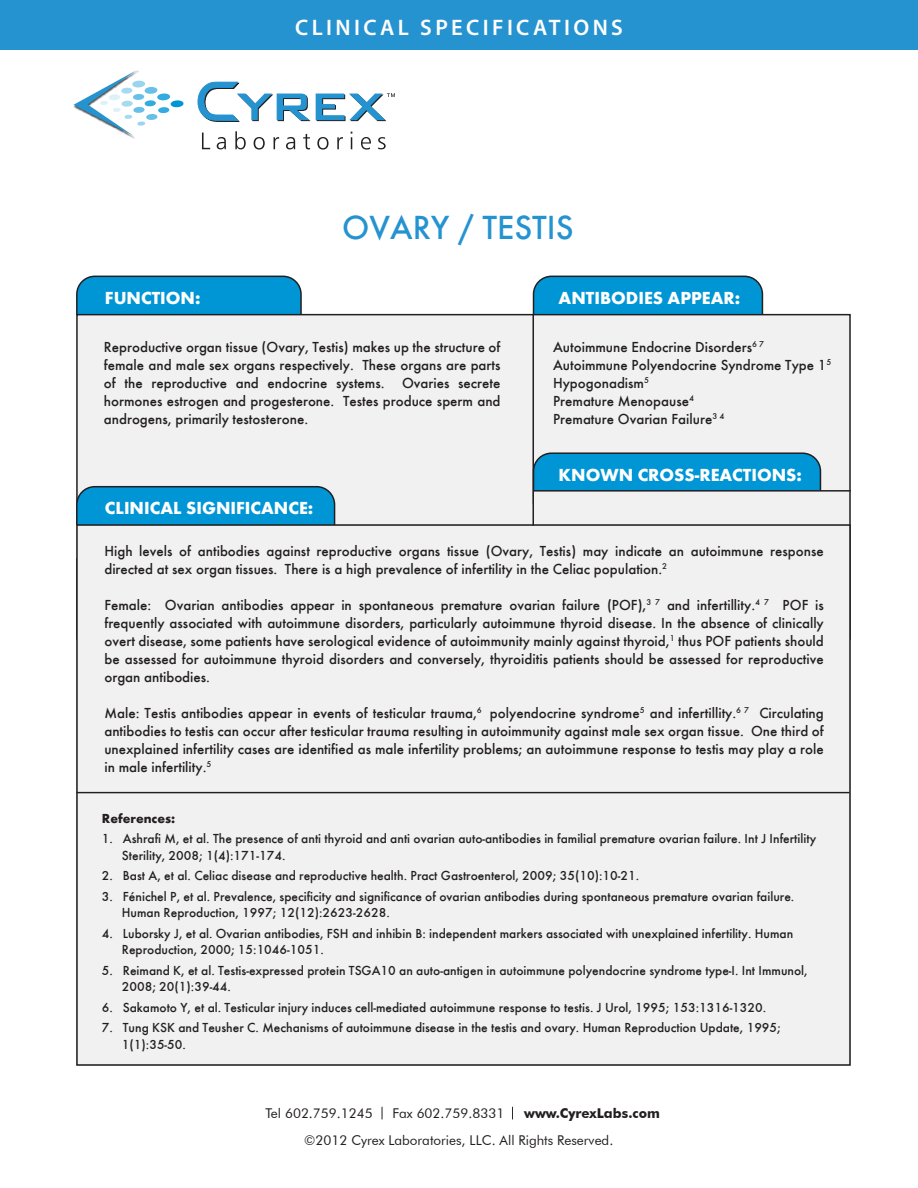
<style>
.page{position:relative;width:918px;height:1188px;background:#fff}
.page>*{position:absolute;margin:0;border:0;box-sizing:border-box;transform-origin:0 0}
.t1{font:500 34.5px "Futura";color:#2693d1}
.t2{font:600 22.5px "Myriad Pro";letter-spacing:.15em;color:#fff}
.t3{font:700 18px "Futura";color:#fff}
.t4{font:500 15px/18px "Futura";color:#231f20;text-align:justify}
.t5{font:500 13.5px/16.2px "Futura";color:#231f20}
.t6{font:13.5px "Futura BT";color:#231f20}
.t7{font:700 13.5px "Futura BT";color:#231f20}
.t8{font:700 13.5px "Futura";color:#231f20}
</style>
<div class="page">
<svg style="left:202px;top:133px;width:8px;height:16px"></svg>
<svg style="left:217px;top:137px;width:9px;height:12px"></svg>
<svg style="left:235px;top:131px;width:11px;height:18px"></svg>
<svg style="left:254px;top:137px;width:11px;height:13px"></svg>
<svg style="left:274px;top:137px;width:5px;height:12px"></svg>
<svg style="left:286px;top:137px;width:9px;height:12px"></svg>
<svg style="left:303px;top:134px;width:7px;height:15px"></svg>
<svg style="left:317px;top:137px;width:12px;height:13px"></svg>
<svg style="left:337px;top:137px;width:6px;height:12px"></svg>
<svg style="left:351px;top:132px;width:1px;height:17px"></svg>
<svg style="left:361px;top:137px;width:10px;height:13px"></svg>
<svg style="left:378px;top:137px;width:8px;height:12px"></svg>
<svg style="left:73px;top:70px;width:111px;height:66px"></svg>
<svg style="left:197px;top:81px;width:198px;height:41px"></svg>
<div style="left:77px;top:276px;width:224px;height:67px;background:#0096d6;border-radius:18px"></div>
<div style="left:76px;top:276px;width:226px;height:68px;border:2px solid #231f20;border-radius:18px"></div>
<div style="left:534px;top:276px;width:228px;height:67px;background:#0096d6;border-radius:18px"></div>
<div style="left:533px;top:276px;width:230px;height:68px;border:2px solid #231f20;border-radius:18px"></div>
<div style="left:76px;top:314px;width:775px;height:326px;background:#f1f1f2;border:2px solid #231f20"></div>
<div style="left:77px;top:487px;width:258px;height:67px;background:#0096d6;border-radius:18px"></div>
<div style="left:76px;top:486px;width:259px;height:68px;border:2px solid #231f20;border-radius:18px"></div>
<div style="left:76px;top:524px;width:775px;height:542px;background:#f1f1f2;border:2px solid #231f20"></div>
<hr style="left:76px;top:792px;width:773px;height:1px;background:#231f20">
<div style="left:534px;top:453px;width:286px;height:67px;background:#0096d6;border-radius:18px"></div>
<div style="left:533px;top:452px;width:288px;height:69px;border:2px solid #231f20;border-radius:18px"></div>
<div style="left:534px;top:492px;width:295px;height:32px;background:#f1f1f2"></div>
<hr style="left:533px;top:490px;width:318px;height:2px;background:#231f20">
<hr style="left:532px;top:314px;width:2px;height:212px;background:#231f20">
<div style="left:0;top:0;width:918px;height:50px;background:#2693d1"></div>
<svg style="left:382px;top:1107px;width:1px;height:12px"></svg>
<svg style="left:512px;top:1107px;width:1px;height:12px"></svg>
<h2 class="t2" style="left:295px;top:14px;width:329px">CLINICAL SPECIFICATIONS</h2>
<h1 class="t1" style="left:342px;top:208px;width:233px">OVARY / TESTIS</h1>
<p class="t3" style="left:105px;top:287px;width:97px">FUNCTION:</p>
<p class="t3" style="left:559px;top:287px;width:183px">ANTIBODIES APPEAR:</p>
<p class="t4" style="left:104px;top:338px;width:398px">Reproductive organ tissue (Ovary, Testis) makes up the structure of female and male sex organs respectively. These organs are parts of the reproductive and endocrine systems. Ovaries secrete hormones estrogen and progesterone. Testes produce sperm and androgens, primarily testosterone.</p>
<p class="t4" style="left:553px;top:338px;width:280px;text-align:left">Autoimmune Endocrine Disorders<sup>6</sup> <sup>7<br></sup>Autoimmune Polyendocrine Syndrome Type 1<sup>5<br></sup>Hypogonadism<sup>5<br></sup>Premature Menopause<sup>4<br></sup>Premature Ovarian Failure<sup>3</sup> <sup>4</sup></p>
<p class="t3" style="left:559px;top:464px;width:245px">KNOWN CROSS-REACTIONS:</p>
<p class="t3" style="left:105px;top:497px;width:210px">CLINICAL SIGNIFICANCE:</p>
<p class="t4" style="left:104px;top:542px;width:721px">High levels of antibodies against reproductive organs tissue (Ovary, Testis) may indicate an autoimmune response directed at sex organ tissues. There is a high prevalence of infertility in the Celiac population.<sup>2</sup></p>
<p class="t4" style="left:104px;top:596px;width:721px">Female: Ovarian antibodies appear in spontaneous premature ovarian failure (POF),<sup>3</sup> <sup>7</sup> and infertillity.<sup>4</sup> <sup>7</sup> POF is frequently associated with autoimmune disorders, particularly autoimmune thyroid disease. In the absence of clinically overt disease, some patients have serological evidence of autoimmunity mainly against thyroid,<sup>1</sup> thus POF patients should be assessed for autoimmune thyroid disorders and conversely, thyroiditis patients should be assessed for reproductive organ antibodies.</p>
<p class="t4" style="left:104px;top:704px;width:721px">Male: Testis antibodies appear in events of testicular trauma,<sup>6</sup> polyendocrine syndrome<sup>5</sup> and infertillity.<sup>6</sup> <sup>7</sup> Circulating antibodies to testis can occur after testicular trauma resulting in autoimmunity against male sex organ tissue. One third of unexplained infertility cases are identified as male infertility problems; an autoimmune response to testis may play a role in male infertility.<sup>5</sup></p>
<p class="t8" style="left:102px;top:810px;width:75px">References:</p>
<p class="t5" style="left:122px;top:831px;width:696px;text-indent:-20px">1. Ashrafi M, et al. The presence of anti thyroid and anti ovarian auto-antibodies in familial premature ovarian failure. Int J Infertility<br>Sterility, 2008; 1(4):171-174.</p>
<p class="t5" style="left:102px;top:868px;width:539px">2. Bast A, et al. Celiac disease and reproductive health. Pract Gastroenterol, 2009; 35(10):10-21.</p>
<p class="t5" style="left:122px;top:888px;width:674px;text-indent:-20px">3. Fénichel P, et al. Prevalence, specificity and significance of ovarian antibodies during spontaneous premature ovarian failure.<br>Human Reproduction, 1997; 12(12):2623-2628.</p>
<p class="t5" style="left:122px;top:925px;width:673px;text-indent:-20px">4. Luborsky J, et al. Ovarian antibodies, FSH and inhibin B: independent markers associated with unexplained infertility. Human<br>Reproduction, 2000; 15:1046-1051.</p>
<p class="t5" style="left:122px;top:962px;width:687px;text-indent:-20px">5. Reimand K, et al. Testis-expressed protein TSGA10 an auto-antigen in autoimmune polyendocrine syndrome type-I. Int Immunol,<br>2008; 20(1):39-44.</p>
<p class="t5" style="left:102px;top:999px;width:666px">6. Sakamoto Y, et al. Testicular injury induces cell-mediated autoimmune response to testis. J Urol, 1995; 153:1316-1320.</p>
<p class="t5" style="left:122px;top:1020px;width:660px;text-indent:-20px">7. Tung KSK and Teusher C. Mechanisms of autoimmune disease in the testis and ovary. Human Reproduction Update, 1995;<br>1(1):35-50.</p>
<p class="t6" style="left:266px;top:1105px;width:109px">Tel 602.759.1245</p>
<p class="t6" style="left:393px;top:1105px;width:113px">Fax 602.759.8331</p>
<p class="t7" style="left:524px;top:1105px;width:137px">www.CyrexLabs.com</p>
<p class="t6" style="left:304px;top:1132px;width:311px">©2012 Cyrex Laboratories, LLC. All Rights Reserved.</p>
</div>
